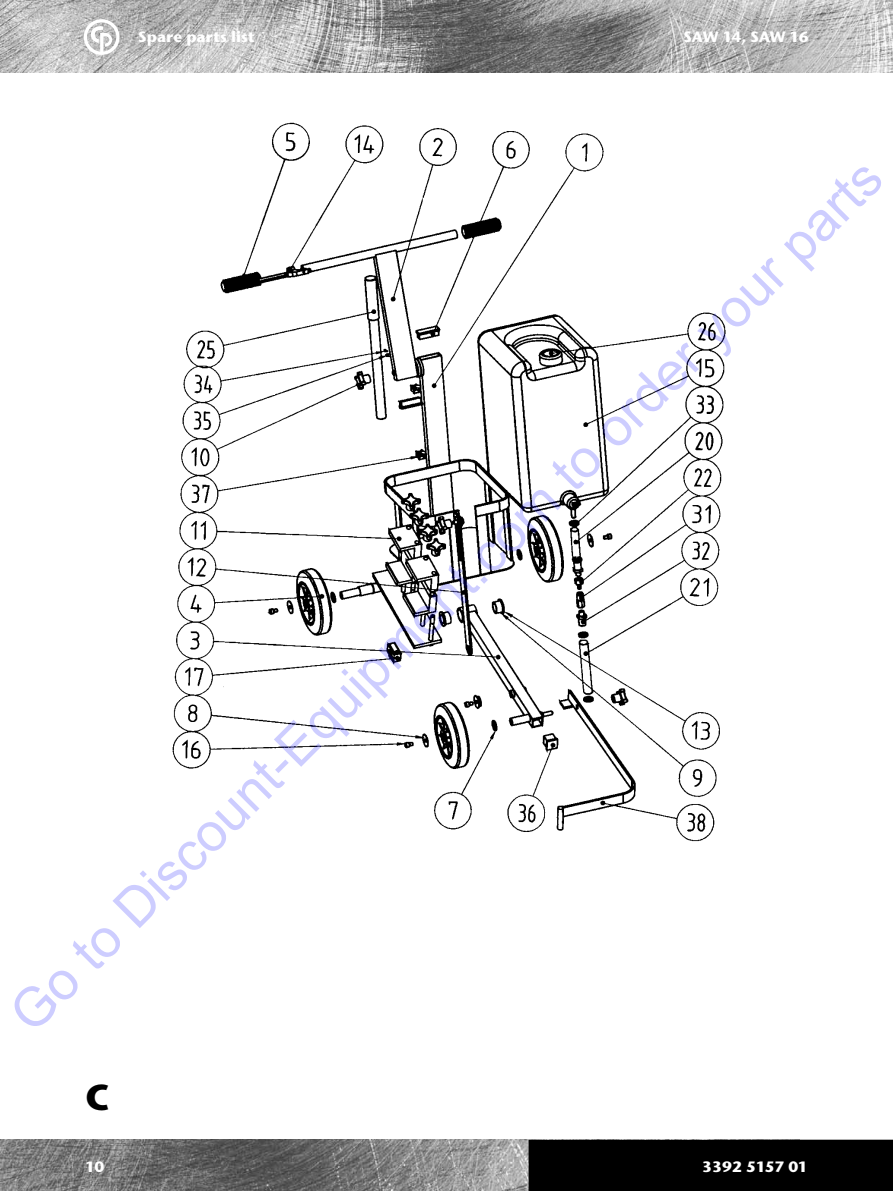
<style>
.page{position:relative;width:893px;height:1191px;background:#fff}
.page>*{position:absolute;margin:0;border:0;box-sizing:border-box;transform-origin:0 0}
.t1{font:54px "Arial";color:rgb(0 0 255/.2)}
.t2{font:700 36px "Stone Sans ITC";color:#000}
.t3{font:700 15px "Stone Sans ITC";letter-spacing:-.02em;color:#fff}
.t4{font:700 15px "Stone Sans ITC";color:#fff}
</style>
<div class="page">
<img style="left:0;top:0;width:893px;height:72px">
<img style="left:0;top:1140px;width:529px;height:51px">
<svg style="left:84px;top:19px;width:36px;height:36px"></svg>
<div style="left:529px;top:1140px;width:364px;height:51px;background:#000"></div>
<img style="left:172px;top:122px;width:554px;height:720px">
<p class="t4" style="left:138px;top:27px;width:118px">Spare parts list</p>
<p class="t3" style="left:683px;top:27px;width:127px">SAW 14, SAW 16</p>
<p class="t1" style="left:-7px;top:995px;width:1208px;rotate:-45deg">Go to Discount-Equipment.com to order your parts</p>
<p class="t2" style="left:85px;top:1073px;width:26px">C</p>
<p class="t4" style="left:85px;top:1157px;width:21px">10</p>
<p class="t3" style="left:702px;top:1157px;width:107px">3392 5157 01</p>
</div>
